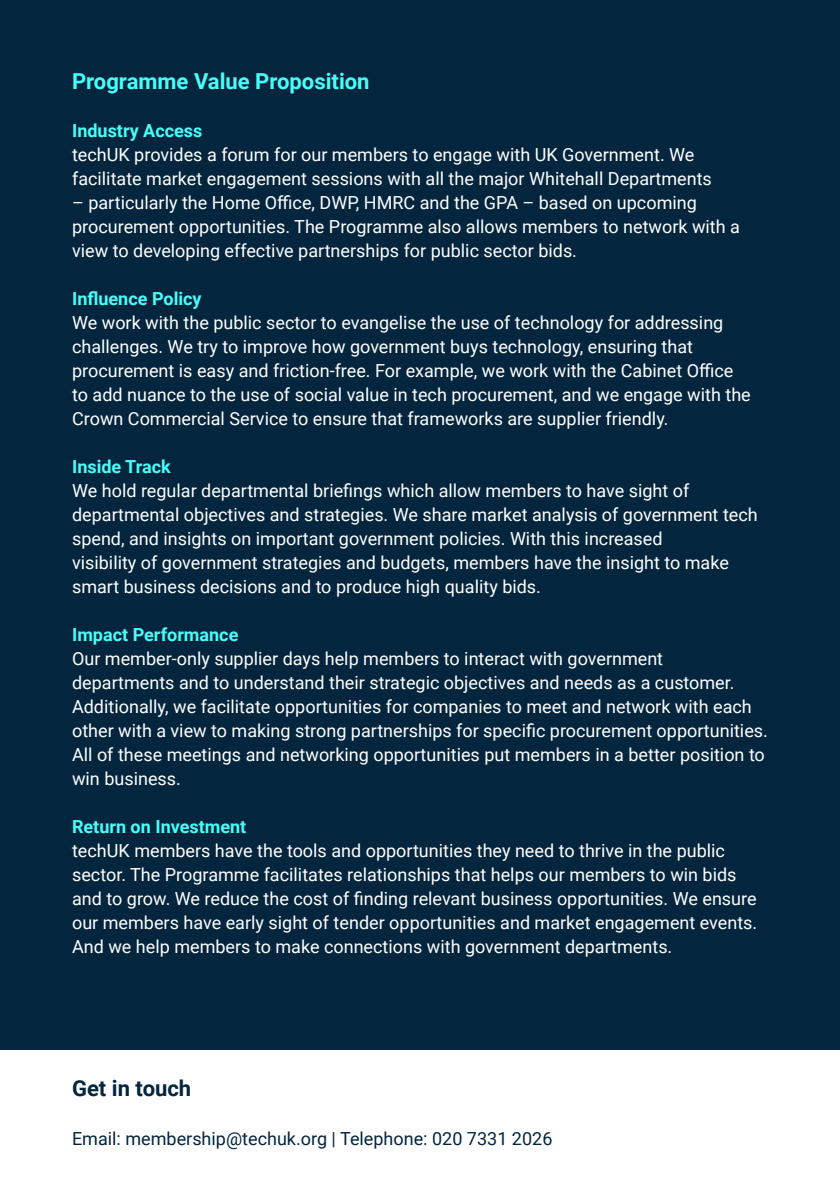
<style>
.page{position:relative;width:840px;height:1191px;background:#fff}
.page>*{position:absolute;margin:0;border:0;box-sizing:border-box;transform-origin:0 0}
.t1{font:700 22px "Roboto";color:#47fff9}
.t2{font:700 22px "Roboto";color:#03253e}
.t3{font:18px/24px "Roboto";color:#fff}
.t4{font:700 18px "Roboto";color:#47fff9}
.t5{font:18px "Roboto";color:#03253e}
</style>
<div class="page">
<div style="left:0;top:0;width:839px;height:1049px;background:#03253e"></div>
<p class="t1" style="left:72px;top:65px;width:299px">Programme Value Proposition</p>
<p class="t4" style="left:72px;top:117px;width:132px">Industry Access</p>
<p class="t3" style="left:72px;top:141px;width:641px">techUK provides a forum for our members to engage with UK Government. We facilitate market engagement sessions with all the major Whitehall Departments</p>
<p class="t3" style="left:72px;top:189px;width:669px">– particularly the Home Office, DWP, HMRC and the GPA – based on upcoming procurement opportunities. The Programme also allows members to network with a view to developing effective partnerships for public sector bids.</p>
<p class="t4" style="left:72px;top:285px;width:131px">Influence Policy</p>
<p class="t3" style="left:72px;top:309px;width:679px">We work with the public sector to evangelise the use of technology for addressing challenges. We try to improve how government buys technology, ensuring that procurement is easy and friction-free. For example, we work with the Cabinet Office to add nuance to the use of social value in tech procurement, and we engage with the Crown Commercial Service to ensure that frameworks are supplier friendly.</p>
<p class="t4" style="left:72px;top:453px;width:100px">Inside Track</p>
<p class="t3" style="left:72px;top:477px;width:686px">We hold regular departmental briefings which allow members to have sight of departmental objectives and strategies. We share market analysis of government tech spend, and insights on important government policies. With this increased<br>visibility of government strategies and budgets, members have the insight to make smart business decisions and to produce high quality bids.</p>
<p class="t4" style="left:72px;top:621px;width:168px">Impact Performance</p>
<p class="t3" style="left:72px;top:645px;width:697px">Our member-only supplier days help members to interact with government departments and to understand their strategic objectives and needs as a customer.<br>Additionally, we facilitate opportunities for companies to meet and network with each other with a view to making strong partnerships for specific procurement opportunities.<br>All of these meetings and networking opportunities put members in a better position to win business.</p>
<p class="t4" style="left:72px;top:813px;width:176px">Return on Investment</p>
<p class="t3" style="left:72px;top:837px;width:686px">techUK members have the tools and opportunities they need to thrive in the public sector. The Programme facilitates relationships that helps our members to win bids and to grow. We reduce the cost of finding relevant business opportunities. We ensure our members have early sight of tender opportunities and market engagement events.<br>And we help members to make connections with government departments.</p>
<p class="t2" style="left:72px;top:1073px;width:121px">Get in touch</p>
<p class="t5" style="left:72px;top:1125px;width:481px">Email: membership@techuk.org | Telephone: 020 7331 2026</p>
</div>
